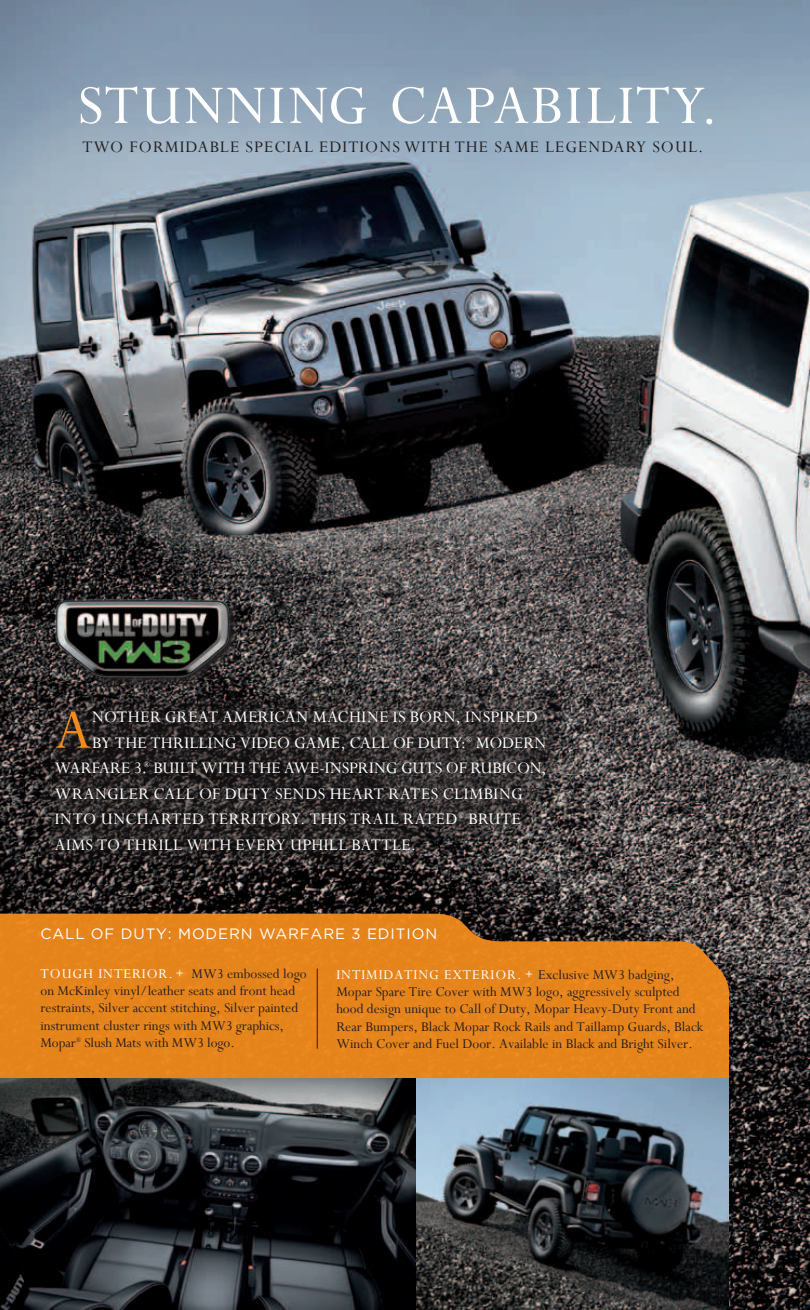
<style>
.page{position:relative;width:810px;height:1310px;background:#fff}
.page>*{position:absolute;margin:0;border:0;box-sizing:border-box;transform-origin:0 0}
.t1{font:62.55px "Perpetua";color:#f28b1d}
.t2{font:61.35px "Perpetua";letter-spacing:.03em;color:#fff}
.t3{font:18px/25.5px "Perpetua";letter-spacing:.02em;color:#fff}
.t4{font:18px "Perpetua";letter-spacing:.06em;color:#231f20}
.t5{font:15px/17.2px "Perpetua";color:#231f20}
.t6{font:15px "Gotham";letter-spacing:.06em;color:#fff}
.t7{font:15px "Perpetua";color:#fff}
.t8{font:6.75px "Perpetua";color:#231f20}
.s1{color:#fff}
.s2{font-weight:700;font-size:12px;color:#fff}
</style>
<div class="page">
<img style="left:0;top:0;width:810px;height:1310px">
<svg style="left:0;top:913px;width:729px;height:165px;background:#da7e1d"></svg>
<img style="left:54px;top:591px;width:201px;height:88px">
<img style="left:0;top:1078px;width:729px;height:232px">
<hr style="left:317px;top:968px;width:1px;height:80px;background:#231f20">
<div style="left:23px;top:679px;width:548px;height:196px;background:#231f20;opacity:.5"></div>
<div style="left:50px;top:706px;width:499px;height:148px;background:#231f20;opacity:.45"></div>
<h2 class="t2" style="left:77px;top:67px;width:642px">Stunning CAPABI LITY.</h2>
<p class="t4" style="left:82px;top:136px;width:94px">two FO RMID</p>
<p class="t4" style="left:198px;top:136px;width:235px">ABLE SPECIAL editions WITH</p>
<p class="t4" style="left:455px;top:136px;width:210px">THE SAME LEGENDARY SOU</p>
<p class="t4" style="left:688px;top:136px;width:17px">L.</p>
<h1 class="t1" style="left:55px;top:690px;width:39px">A</h1>
<p class="t3" style="left:92px;top:704px;width:25px">NOTH</p>
<p class="t3" style="left:92px;top:704px;width:446px;text-indent:48px">ER GREAT AMERICAN MACHINE IS BORN, INSPIRED<br>BY THE THRILLING VIDEO GAME, CALL OF DUTY</p>
<p class="t3" style="left:461px;top:729px;width:29px">:<sup>®</sup> MOD</p>
<p class="t3" style="left:514px;top:729px;width:34px">ERN</p>
<p class="t3" style="left:55px;top:755px;width:369px">WARFARE 3.<sup>®</sup> BUILT WITH THE AWE-INSPRING GUTS</p>
<p class="t3" style="left:446px;top:755px;width:102px">OF RUBICON,</p>
<p class="t3" style="left:55px;top:780px;width:183px">WRANGLER CALL OF DUTY</p>
<p class="t3" style="left:275px;top:780px;width:199px">SENDS HEART RATES CLIMBI</p>
<p class="t3" style="left:499px;top:780px;width:25px">NG</p>
<p class="t3" style="left:55px;top:806px;width:265px">INTO UNCHARTED TERRITORY. THIS</p>
<p class="t3" style="left:350px;top:806px;width:172px">TRAIL RATED <sup>®</sup> BRUTE</p>
<p class="t3" style="left:55px;top:831px;width:246px">AIMS TO THRILL with EVERY UPHI</p>
<p class="t3" style="left:329px;top:831px;width:89px">LL BATTLE.</p>
<p class="t6" style="left:40px;top:923px;width:398px">CALL OF DUTY: MODERN WARFARE 3 EDITION</p>
<p class="t5" style="left:40px;top:964px;width:268px;text-indent:32px"><span class="s1">GH INterior .</span> <span class="s2">+</span> MW3 embossed logo on McKinley vinyl/leather seats and front head restraints, Silver accent stitching, Silver painted instrument cluster rings with MW3 graphics, Mopar</p>
<p class="t7" style="left:40px;top:964px;width:12px">TOU</p>
<p class="t8" style="left:76px;top:1035px;width:7px">®</p>
<p class="t5" style="left:84px;top:1033px;width:152px">Slush Mats with MW3 logo.</p>
<p class="t5" style="left:336px;top:965px;width:369px;text-indent:58px"><span class="s1">ATI NG EXT ERIO R.</span> <span class="s2">+</span> Exclusive MW3 badging, Mopar Spare Tire Cover with MW3 logo, aggressively sculpted hood design unique to Call of Duty, Mopar Heavy-Duty Front and Rear Bumpers, Black Mopar Rock Rails and Taillamp Guards, Black Winch Cover and Fuel Door. Available in Black and Bright Silver.</p>
<p class="t7" style="left:336px;top:965px;width:25px">INTIMID</p>
</div>
